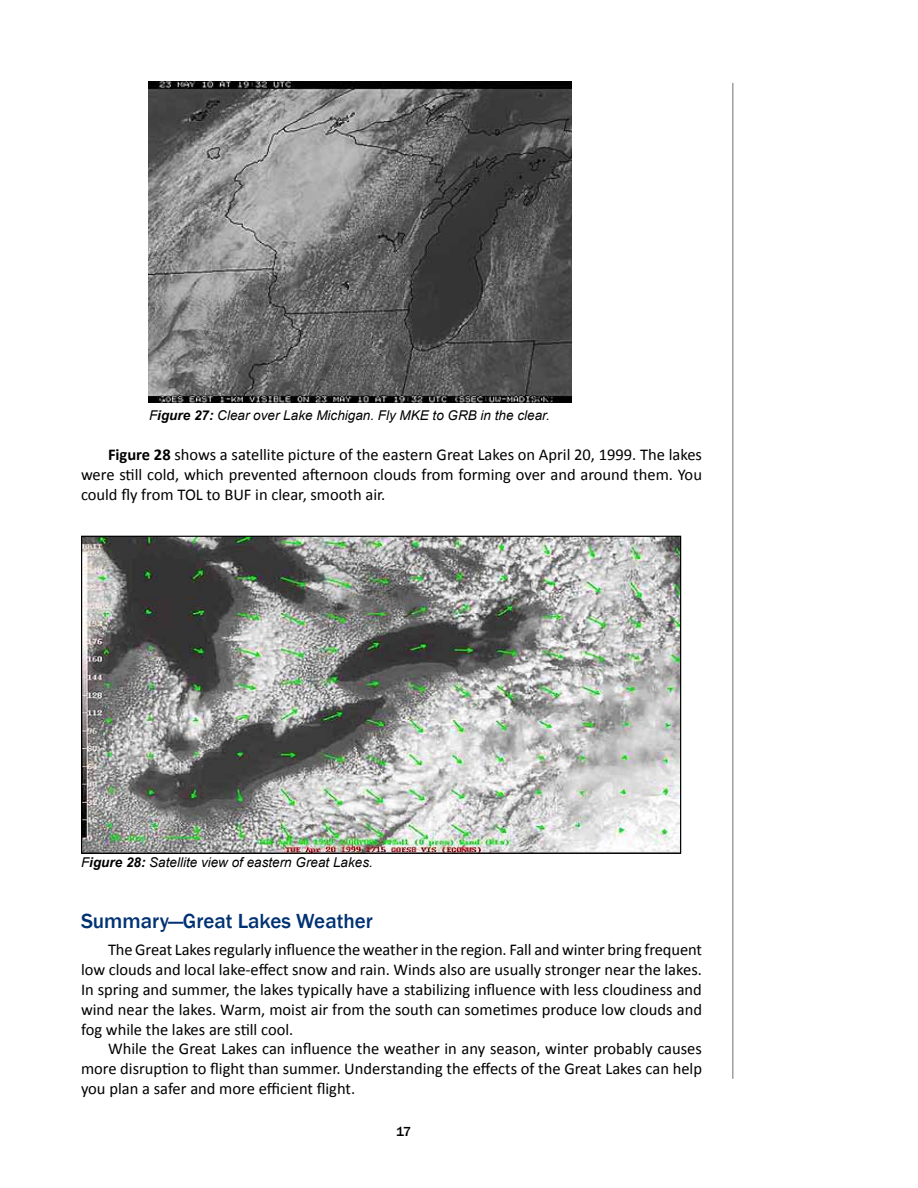
<style>
.page{position:relative;width:918px;height:1188px;background:#fff}
.page>*{position:absolute;margin:0;border:0;box-sizing:border-box;transform-origin:0 0}
.t1{font:500 21px "Franklin Gothic";color:#003273}
.t2{font:16.5px/19.8px "Calibri";color:#000;text-align:justify}
.t3{font:italic 13.5px "Arial";color:#000}
.t4{font:500 13.5px "Franklin Gothic";color:#000}
.s1{font-weight:700}
</style>
<div class="page">
<hr style="left:733px;top:83px;width:1px;height:996px;background:#6d6e71">
<img style="left:148px;top:81px;width:424px;height:321px">
<img style="left:83px;top:538px;width:596px;height:314px">
<p class="t3" style="left:149px;top:407px;width:402px">F<span class="s1">igure 27:</span> Clear over Lake Michigan. Fly MKE to GRB in the clear.</p>
<p class="t2" style="left:81px;top:445px;width:623px;text-indent:27px"><span class="s1">Figure 28</span> shows a satellite picture of the eastern Great Lakes on April 20, 1999. The lakes were still cold, which prevented afternoon clouds from forming over and around them. You could fly from TOL to BUF in clear, smooth air.</p>
<p class="t3" style="left:81px;top:854px;width:293px">F<span class="s1">igure 28:</span> Satellite view of eastern Great Lakes.</p>
<p class="t1" style="left:81px;top:908px;width:293px">Summary—Great Lakes Weather</p>
<p class="t2" style="left:81px;top:940px;width:623px;text-indent:27px">The Great Lakes regularly influence the weather in the region. Fall and winter bring frequent low clouds and local lake-effect snow and rain. Winds also are usually stronger near the lakes.<br>In spring and summer, the lakes typically have a stabilizing influence with less cloudiness and wind near the lakes. Warm, moist air from the south can sometimes produce low clouds and fog while the lakes are still cool.</p>
<p class="t2" style="left:81px;top:1039px;width:622px;text-indent:27px">While the Great Lakes can influence the weather in any season, winter probably causes more disruption to flight than summer. Understanding the effects of the Great Lakes can help you plan a safer and more efficient flight.</p>
<p class="t4" style="left:396px;top:1123px;width:17px">17</p>
</div>
